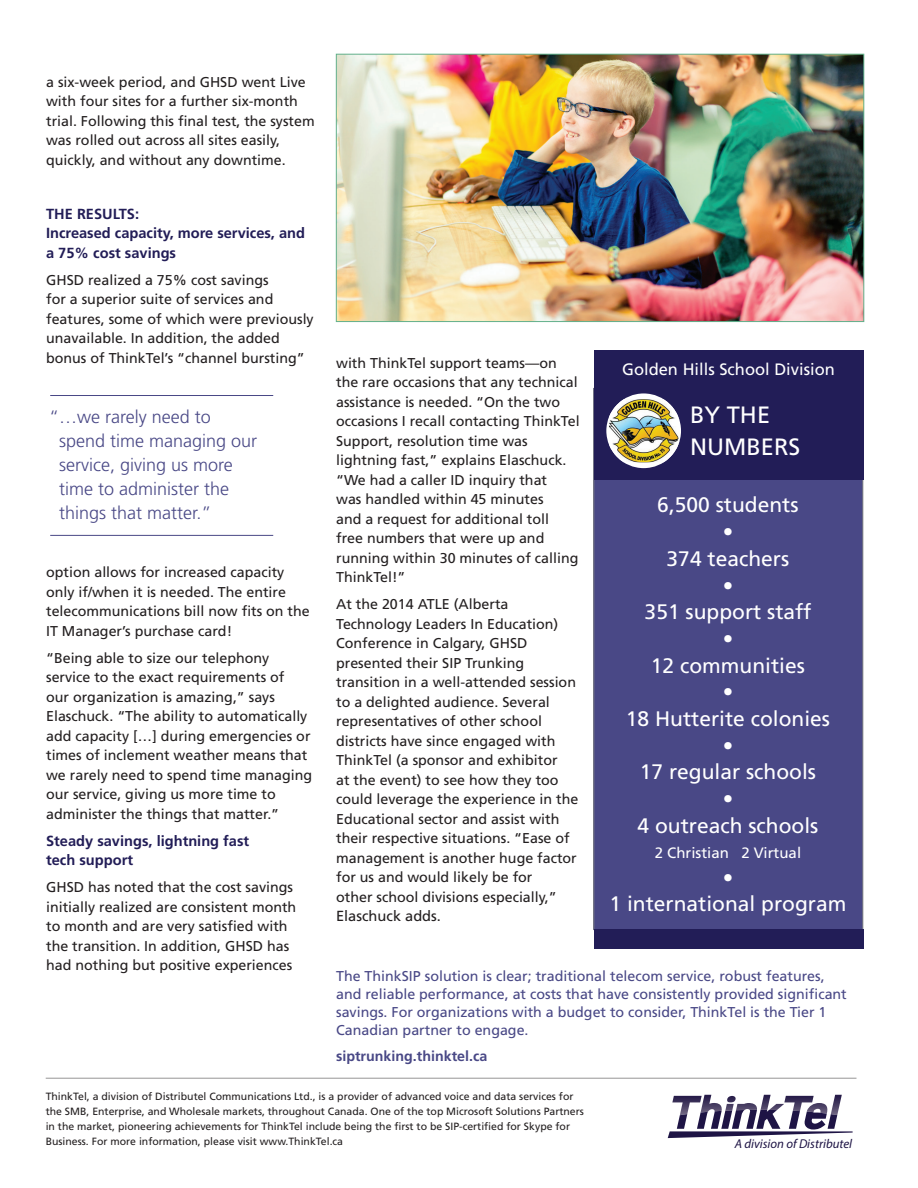
<style>
.page{position:relative;width:918px;height:1188px;background:#fff}
.page>*{position:absolute;margin:0;border:0;box-sizing:border-box;transform-origin:0 0}
.t1{font:23.7px/31.5px "Frutiger";color:#fff}
.t2{font:21px/26.7px "Frutiger";color:#fff;text-align:center}
.t3{font:300 18px/24px "Frutiger";color:#494886}
.t4{font:16.5px "Frutiger";color:#fff}
.t5{font:15px "Frutiger";color:#fff}
.t6{font:700 14.7px/19.5px "Frutiger";color:#221d57}
.t7{font:14.7px "Frutiger";color:#231f20}
.t8{font:14.25px/19.5px "Frutiger";color:#231f20}
.t9{font:14.25px/18px "Frutiger";color:#494886}
.t10{font:700 14.25px "Frutiger";color:#494886}
.t11{font:italic 12.75px "Myriad Pro";color:#1e1445}
.t12{font:10.5px/15px "Frutiger";color:#231f20}
</style>
<div class="page">
<div style="left:594px;top:388px;width:269px;height:542px;background:#494886"></div>
<svg style="left:651px;top:1077px;width:206px;height:62px"></svg>
<hr style="left:50px;top:395px;width:223px;height:1px;background:#494886">
<hr style="left:50px;top:535px;width:223px;height:1px;background:#494886">
<img style="left:338px;top:56px;width:524px;height:264px">
<div style="left:336px;top:54px;width:528px;height:268px;border:1px solid #62b08c"></div>
<div style="left:594px;top:350px;width:269px;height:38px;background:#221d57"></div>
<div style="left:594px;top:388px;width:269px;height:91px;background:#221d57"></div>
<svg style="left:606px;top:393px;width:75px;height:75px"></svg>
<img style="left:609px;top:399px;width:69px;height:63px">
<div style="left:594px;top:929px;width:269px;height:20px;background:#221d57"></div>
<hr style="left:46px;top:1078px;width:811px;height:1px;background:#231f20">
<p class="t8" style="left:46px;top:72px;width:270px">a six-week period, and GHSD went Live with four sites for a further six-month trial. Following this final test, the system was rolled out across all sites easily, quickly, and without any downtime.</p>
<p class="t6" style="left:46px;top:204px;width:260px">THE RESULTS:<br>Increased capacity, more services, and a 75% cost savings</p>
<p class="t8" style="left:46px;top:270px;width:269px">GHSD realized a 75% cost savings<br>for a superior suite of services and features, some of which were previously unavailable. In addition, the added bonus of ThinkTel’s “channel bursting”</p>
<p class="t3" style="left:59px;top:404px;width:200px;text-indent:-10px">“…we rarely need to spend time managing our service, giving us more time to administer the things that matter.”</p>
<p class="t8" style="left:46px;top:562px;width:265px">option allows for increased capacity only if/when it is needed. The entire telecommunications bill now fits on the IT Manager’s purchase card!</p>
<p class="t8" style="left:46px;top:648px;width:268px">“Being able to size our telephony service to the exact requirements of<br>our organization is amazing,” says Elaschuck. “The ability to automatically add capacity […] during emergencies or times of inclement weather means that we rarely need to spend time managing our service, giving us more time to administer the things that matter.”</p>
<p class="t6" style="left:46px;top:831px;width:205px">Steady savings, lightning fast tech support</p>
<p class="t8" style="left:46px;top:877px;width:252px">GHSD has noted that the cost savings initially realized are consistent month to month and are very satisfied with the transition. In addition, GHSD has had nothing but positive experiences</p>
<p class="t8" style="left:336px;top:353px;width:245px">with ThinkTel support teams—on the rare occasions that any technical assistance is needed. “On the two occasions I recall contacting ThinkTel<br>Support, resolution time was lightning fast,” explains Elaschuck. “We had a caller ID inquiry that<br>was handled within 45 minutes<br>and a request for additional toll<br>free numbers that were up and running within 30 minutes of calling<br>ThinkTel!”</p>
<p class="t8" style="left:336px;top:595px;width:244px">At the 2014 ATLE (Alberta Technology Leaders In Education)<br>Conference in Calgary, GHSD presented their SIP Trunking transition in a well-attended session to a delighted audience. Several representatives of other school districts have since engaged with ThinkTel (a sponsor and exhibitor<br>at the event) to see how they too could leverage the experience in the Educational sector and assist with their respective situations. “Ease of management is another huge factor for us and would likely be for<br>other school divisions especially,”</p>
<p class="t7" style="left:336px;top:908px;width:106px">Elaschuck adds.</p>
<p class="t4" style="left:622px;top:360px;width:214px">Golden Hills School Division</p>
<h1 class="t1" style="left:690px;top:399px;width:112px">BY THE<br>NUMBERS</h1>
<h2 class="t2" style="left:626px;top:492px;width:206px">6,500 students<br>•<br>374 teachers<br>•<br>351 support staff<br>•<br>12 communities<br>•<br>18 Hutterite colonies •<br>17 regular schools<br>•<br>4 outreach schools</h2>
<p class="t5" style="left:655px;top:844px;width:148px">2 Christian 2 Virtual</p>
<h2 class="t2" style="left:610px;top:864px;width:238px">•<br>1 international program</h2>
<p class="t9" style="left:336px;top:967px;width:512px">The ThinkSIP solution is clear; traditional telecom service, robust features, and reliable performance, at costs that have consistently provided significant savings. For organizations with a budget to consider, ThinkTel is the Tier 1<br>Canadian partner to engage.</p>
<p class="t10" style="left:336px;top:1047px;width:153px">siptrunking.thinktel.ca</p>
<p class="t12" style="left:46px;top:1089px;width:540px">ThinkTel, a division of Distributel Communications Ltd., is a provider of advanced voice and data services for the SMB, Enterprise, and Wholesale markets, throughout Canada. One of the top Microsoft Solutions Partners in the market, pioneering achievements for ThinkTel include being the first to be SIP-certified for Skype for Business. For more information, please visit www.ThinkTel.ca</p>
<p class="t11" style="left:735px;top:1136px;width:119px">A division of Distributel</p>
</div>
